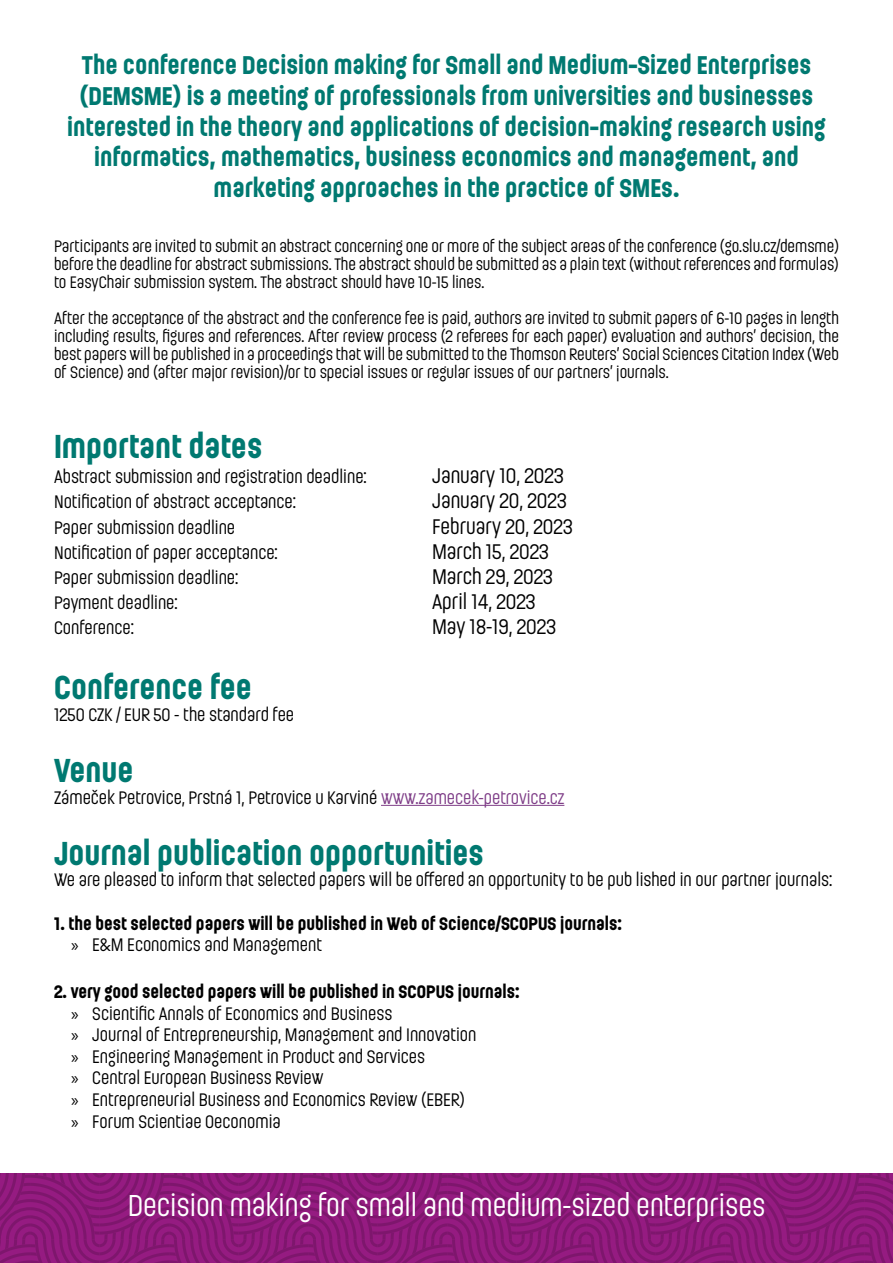
<style>
.page{position:relative;width:893px;height:1263px;background:#fff}
.page>*{position:absolute;margin:0;border:0;box-sizing:border-box;transform-origin:0 0}
.t1{font:700 33px "Ladislav";color:#007971}
.t2{font:30px "Ladislav";color:#fff}
.t3{font:700 25.5px/30.6px "Ladislav";color:#007971;text-align:center}
.t4{font:21px "Ladislav";color:#000}
.t5{font:18px/21.6px "Ladislav";color:#000}
.t6{font:700 18px/21.6px "Ladislav";color:#000}
.t7{font:16.5px/18px "Ladislav";color:#000;text-align:justify}
.s1{color:#7f3e88}
.s2{font-family:"Myriad Pro";font-weight:400}
.s3{font-weight:400}
.s4{font-weight:700}
.s5{font-family:"Myriad Pro"}
</style>
<div class="page">
<svg style="left:0;top:1174px;width:893px;height:89px;background:#8c1979"></svg>
<hr style="left:381px;top:805px;width:183px;height:1px;background:#7f3e88">
<p class="t3" style="left:67px;top:49px;width:760px">The conference Decision making for Small and Medium-Sized Enterprises (DEMSME) is a meeting of professionals from universities and businesses interested in the theory and applications of decision-making research using informatics, mathematics, business economics and management, and marketing approaches in the practice of SMEs.</p>
<p class="t7" style="left:54px;top:237px;width:786px">Participants are invited to submit an abstract concerning one or more of the subject areas of the conference (go.slu.cz/demsme) before the deadline for abstract submissions. The abstract should be submitted as a plain text (without references and formulas) to EasyChair submission system. The abstract should have 10-15 lines.</p>
<p class="t7" style="left:54px;top:309px;width:787px">After the acceptance of the abstract and the conference fee is paid, authors are invited to submit papers of 6-10 pages in length including results, figures and references. After review process (2 referees for each paper) evaluation and authors’ decision, the best papers will be published in a proceedings that will be submitted to the Thomson Reuters’ Social Sciences Citation Index (Web of Science) and (after major revision)/or to special issues or regular issues of our partners’ journals.</p>
<h1 class="t1" style="left:54px;top:426px;width:210px">Important dates</h1>
<p class="t5" style="left:54px;top:465px;width:314px">Abstract submission and registration deadline:</p>
<p class="t4" style="left:432px;top:463px;width:133px">January 10, 2023</p>
<p class="t5" style="left:54px;top:491px;width:244px">Notification of abstract acceptance:</p>
<p class="t4" style="left:432px;top:488px;width:136px">January 20, 2023</p>
<p class="t5" style="left:54px;top:516px;width:183px">Paper submission deadline</p>
<p class="t4" style="left:432px;top:513px;width:142px">February 20, 2023</p>
<p class="t5" style="left:54px;top:541px;width:225px">Notification of paper acceptance:</p>
<p class="t4" style="left:432px;top:538px;width:118px">March 15, 2023</p>
<p class="t5" style="left:54px;top:566px;width:186px">Paper submission deadline:</p>
<p class="t4" style="left:432px;top:564px;width:122px">March 29, 2023</p>
<p class="t5" style="left:54px;top:591px;width:125px">Payment deadline:</p>
<p class="t4" style="left:432px;top:589px;width:105px">April 14, 2023</p>
<p class="t5" style="left:54px;top:617px;width:82px">Conference:</p>
<p class="t4" style="left:432px;top:614px;width:125px">May 18-19, 2023</p>
<h1 class="t1" style="left:54px;top:667px;width:199px">Conference fee</h1>
<p class="t5" style="left:54px;top:703px;width:242px">1250 CZK / EUR 50 - the standard fee</p>
<h1 class="t1" style="left:54px;top:750px;width:81px">Venue</h1>
<p class="t5" style="left:54px;top:786px;width:512px">Zámeček Petrovice, Prstná 1, Petrovice u Karviné <span class="s1">www.zamecek-petrovice.cz</span></p>
<h1 class="t1" style="left:54px;top:833px;width:431px">Journal publication opportunities</h1>
<p class="t5" style="left:54px;top:869px;width:780px">We are pleased to inform that selected papers will be offered an opportunity to be pub lished in our partner journals:</p>
<p class="t6" style="left:71px;top:912px;width:552px;text-indent:-17px">1. the best selected papers will be published in Web of Science/SCOPUS journals: <span class="s2">»</span> <span class="s3">E&amp;M Economics and Management</span></p>
<p class="t5" style="left:71px;top:980px;width:450px;text-indent:-17px"><span class="s4">2. very good selected papers will be published in SCOPUS journals: </span><span class="s5">»</span> Scientific Annals of Economics and Business<br><span class="s5">»</span> Journal of Entrepreneurship, Management and Innovation<br><span class="s5">»</span> Engineering Management in Product and Services<br><span class="s5">»</span> Central European Business Review<br><span class="s5">»</span> Entrepreneurial Business and Economics Review (EBER)<br><span class="s5">»</span> Forum Scientiae Oeconomia</p>
<h2 class="t2" style="left:128px;top:1187px;width:639px">Decision making for small and medium-sized enterprises</h2>
</div>
